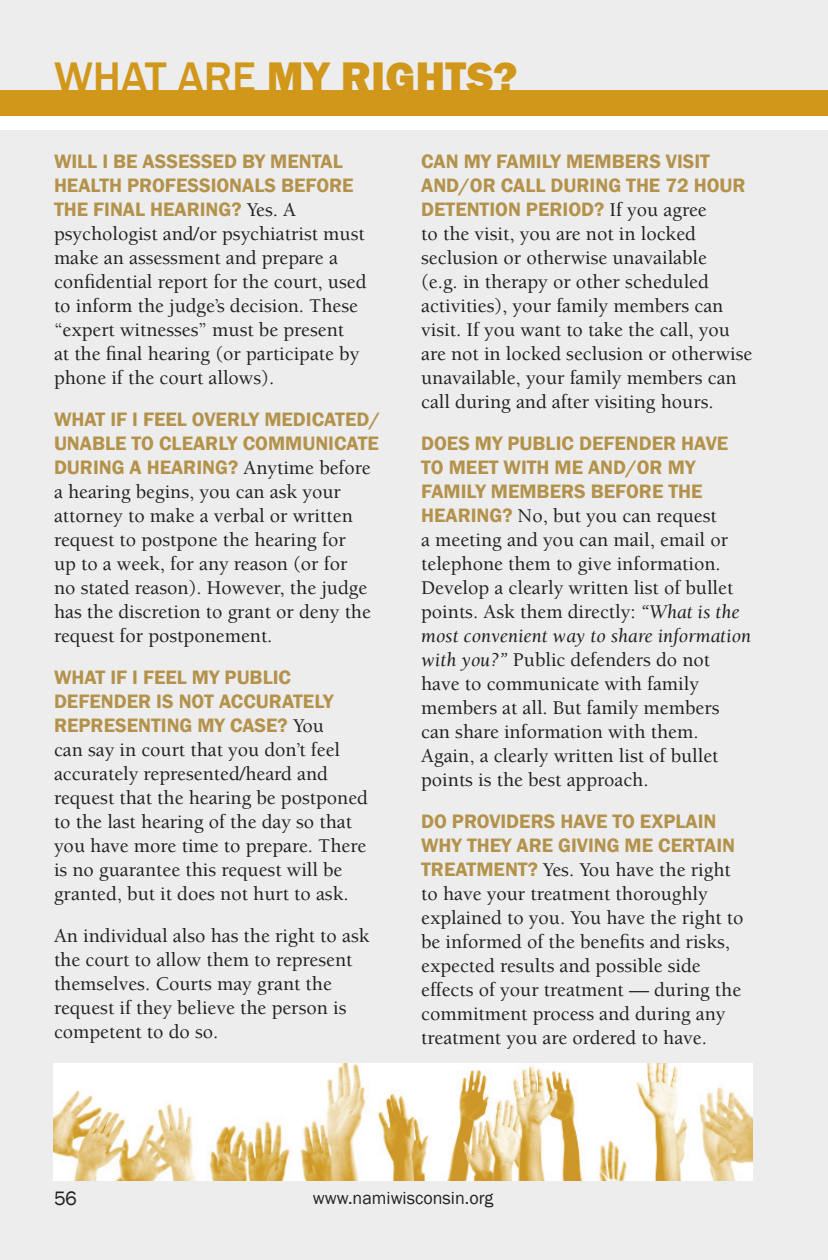
<style>
.page{position:relative;width:828px;height:1260px;background:#ecedec}
.page>*{position:absolute;margin:0;border:0;box-sizing:border-box;transform-origin:0 0}
.t1{font:800 44px "Franklin Gothic";color:#d0971a}
.Tips_body_content{font:500 20px/24px "Berkeley Std";color:#231f20}
.t2{font:20px "Franklin Gothic";color:#231f20}
.t3{font:18px "Franklin Gothic";color:#231f20}
.s1{font-weight:500}
.s2{font-family:"Franklin Gothic";font-weight:600;color:#b4924b}
.s3{font-weight:400;font-style:italic}
</style>
<div class="page">
<div style="left:0;top:116px;width:828px;height:14px;background:#fff"></div>
<div style="left:0;top:91px;width:828px;height:25px;background:#d0971a"></div>
<img style="left:54px;top:1064px;width:698px;height:116px">
<p class="t1" style="left:54px;top:48px;width:465px"><span class="s1">WHAT ARE</span> MY RIGHTS?</p>
<p class="Tips_body_content" style="left:54px;top:150px;width:314px"><span class="s2">WILL I BE ASSESSED BY MENTAL HEALTH PROFESSIONALS BEFORE THE FINAL HEARING?</span> Yes. A psychologist and/or psychiatrist must make an assessment and prepare a confidential report for the court, used to inform the judge’s decision. These “expert witnesses” must be present<br>at the final hearing (or participate by phone if the court allows).</p>
<p class="Tips_body_content" style="left:54px;top:408px;width:328px"><span class="s2">WHAT IF I FEEL OVERLY MEDICATED/ UNABLE TO CLEARLY COMMUNICATE DURING A HEARING?</span> Anytime before a hearing begins, you can ask your attorney to make a verbal or written request to postpone the hearing for<br>up to a week, for any reason (or for<br>no stated reason). However, the judge has the discretion to grant or deny the request for postponement.</p>
<p class="Tips_body_content" style="left:54px;top:666px;width:316px"><span class="s2">WHAT IF I FEEL MY PUBLIC<br>DEFENDER IS NOT ACCURATELY<br>REPRESENTING MY CASE?</span> You<br>can say in court that you don’t feel accurately represented/heard and request that the hearing be postponed to the last hearing of the day so that you have more time to prepare. There is no guarantee this request will be granted, but it does not hurt to ask.</p>
<p class="Tips_body_content" style="left:54px;top:924px;width:317px">An individual also has the right to ask the court to allow them to represent themselves. Courts may grant the request if they believe the person is competent to do so.</p>
<p class="Tips_body_content" style="left:421px;top:150px;width:333px"><span class="s2">CAN MY FAMILY MEMBERS VISIT AND/OR CALL DURING THE 72 HOUR DETENTION PERIOD?</span> If you agree<br>to the visit, you are not in locked seclusion or otherwise unavailable<br>(e.g. in therapy or other scheduled activities), your family members can visit. If you want to take the call, you are not in locked seclusion or otherwise unavailable, your family members can call during and after visiting hours.</p>
<p class="Tips_body_content" style="left:421px;top:432px;width:331px"><span class="s2">DOES MY PUBLIC DEFENDER HAVE TO MEET WITH ME AND/OR MY FAMILY MEMBERS BEFORE THE HEARING?</span> No, but you can request<br>a meeting and you can mail, email or telephone them to give information.<br>Develop a clearly written list of bullet points. Ask them directly: <span class="s3">“What is the most convenient way to share information with you?”</span> Public defenders do not have to communicate with family members at all. But family members can share information with them.<br>Again, a clearly written list of bullet points is the best approach.</p>
<p class="Tips_body_content" style="left:421px;top:810px;width:324px"><span class="s2">DO PROVIDERS HAVE TO EXPLAIN WHY THEY ARE GIVING ME CERTAIN TREATMENT?</span> Yes. You have the right to have your treatment thoroughly explained to you. You have the right to be informed of the benefits and risks, expected results and possible side effects of your treatment — during the commitment process and during any treatment you are ordered to have.</p>
<p class="t2" style="left:54px;top:1186px;width:25px">56</p>
<p class="t3" style="left:313px;top:1187px;width:182px">www.namiwisconsin.org</p>
</div>
